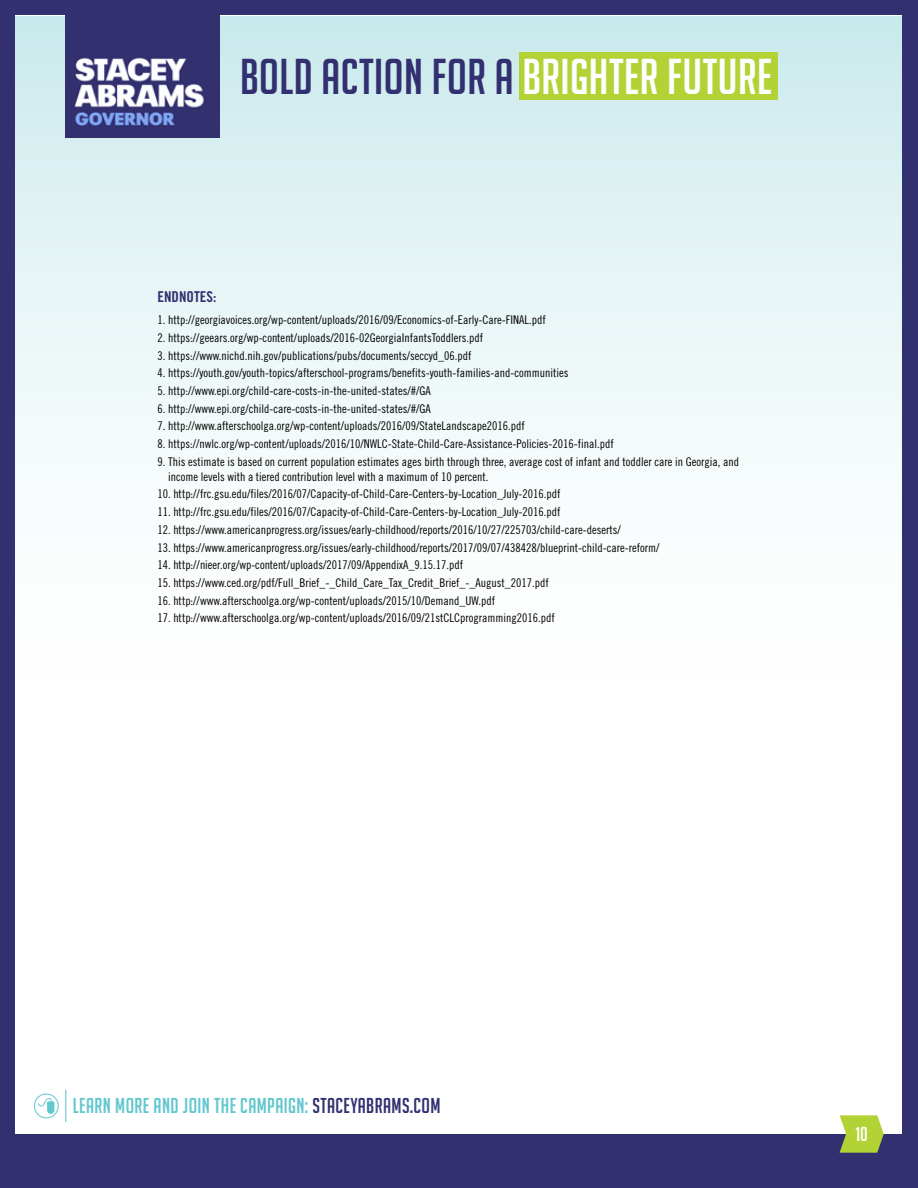
<style>
.page{position:relative;width:918px;height:1188px;background:#323070}
.page>*{position:absolute;margin:0;border:0;box-sizing:border-box;transform-origin:0 0}
.t1{font:49.05px "Big Noodle Titling";letter-spacing:.01em;color:#323070}
.t2{font:21px "Big Noodle Titling";letter-spacing:.02em;color:#62c7ce}
.t3{font:19.8px "Big Noodle Titling";color:#fff}
.t4{font:15px "Trade Gothic LT Std Bd Cn 20";color:#323070}
.t5{font:12px/15px "Trade Gothic LT Std Cn 18";color:#000}
.s1{color:#fff}
.s2{color:#323070}
</style>
<div class="page">
<div style="left:16px;top:16px;width:886px;height:1118px;background:#fff"></div>
<div style="left:16px;top:16px;width:886px;height:690px;background:linear-gradient(to bottom,#ceebee,#fff)"></div>
<svg style="left:840px;top:1115px;width:44px;height:38px;background:#aec849"></svg>
<svg style="left:34px;top:1094px;width:25px;height:24px"></svg>
<hr style="left:65px;top:1090px;width:1px;height:32px;background:#62c7ce">
<img style="left:66px;top:16px;width:154px;height:122px">
<div style="left:519px;top:52px;width:259px;height:48px;background:#b3d235"></div>
<h1 class="t1" style="left:240px;top:50px;width:534px">BOLD ACTION FOR A <span class="s1">BRIGHTER FUTURE</span></h1>
<p class="t4" style="left:157px;top:288px;width:61px">ENDNOTES:</p>
<p class="t5" style="left:157px;top:312px;width:390px">1. http://georgiavoices.org/wp-content/uploads/2016/09/Economics-of-Early-Care-FINAL.pdf</p>
<p class="t5" style="left:157px;top:330px;width:327px">2. https://geears.org/wp-content/uploads/2016-02GeorgiaInfantsToddlers.pdf</p>
<p class="t5" style="left:157px;top:348px;width:316px">3. https://www.nichd.nih.gov/publications/pubs/documents/seccyd_06.pdf</p>
<p class="t5" style="left:157px;top:365px;width:413px">4. https://youth.gov/youth-topics/afterschool-programs/benefits-youth-families-and-communities</p>
<p class="t5" style="left:157px;top:383px;width:275px">5. http://www.epi.org/child-care-costs-in-the-united-states/#/GA</p>
<p class="t5" style="left:157px;top:401px;width:275px">6. http://www.epi.org/child-care-costs-in-the-united-states/#/GA</p>
<p class="t5" style="left:157px;top:418px;width:369px">7. http://www.afterschoolga.org/wp-content/uploads/2016/09/StateLandscape2016.pdf</p>
<p class="t5" style="left:157px;top:436px;width:458px">8. https://nwlc.org/wp-content/uploads/2016/10/NWLC-State-Child-Care-Assistance-Policies-2016-final.pdf</p>
<p class="t5" style="left:168px;top:454px;width:573px;text-indent:-11px">9. This estimate is based on current population estimates ages birth through three, average cost of infant and toddler care in Georgia, and income levels with a tiered contribution level with a maximum of 10 percent.</p>
<p class="t5" style="left:157px;top:487px;width:405px">10. http://frc.gsu.edu/files/2016/07/Capacity-of-Child-Care-Centers-by-Location_July-2016.pdf</p>
<p class="t5" style="left:157px;top:504px;width:405px">11. http://frc.gsu.edu/files/2016/07/Capacity-of-Child-Care-Centers-by-Location_July-2016.pdf</p>
<p class="t5" style="left:157px;top:522px;width:465px">12. https://www.americanprogress.org/issues/early-childhood/reports/2016/10/27/225703/child-care-deserts/</p>
<p class="t5" style="left:157px;top:540px;width:504px">13. https://www.americanprogress.org/issues/early-childhood/reports/2017/09/07/438428/blueprint-child-care-reform/</p>
<p class="t5" style="left:157px;top:557px;width:307px">14. http://nieer.org/wp-content/uploads/2017/09/AppendixA_9.15.17.pdf</p>
<p class="t5" style="left:157px;top:575px;width:393px">15. https://www.ced.org/pdf/Full_Brief_-_Child_Care_Tax_Credit_Brief_-_August_2017.pdf</p>
<p class="t5" style="left:157px;top:593px;width:339px">16. http://www.afterschoolga.org/wp-content/uploads/2015/10/Demand_UW.pdf</p>
<p class="t5" style="left:157px;top:610px;width:399px">17. http://www.afterschoolga.org/wp-content/uploads/2016/09/21stCLCprogramming2016.pdf</p>
<h2 class="t2" style="left:73px;top:1094px;width:369px">LEARN MORE AND JOIN THE CAMPAIGN: <span class="s2">STACEYABRAMS.COM</span></h2>
<h3 class="t3" style="left:855px;top:1123px;width:14px">10</h3>
</div>
